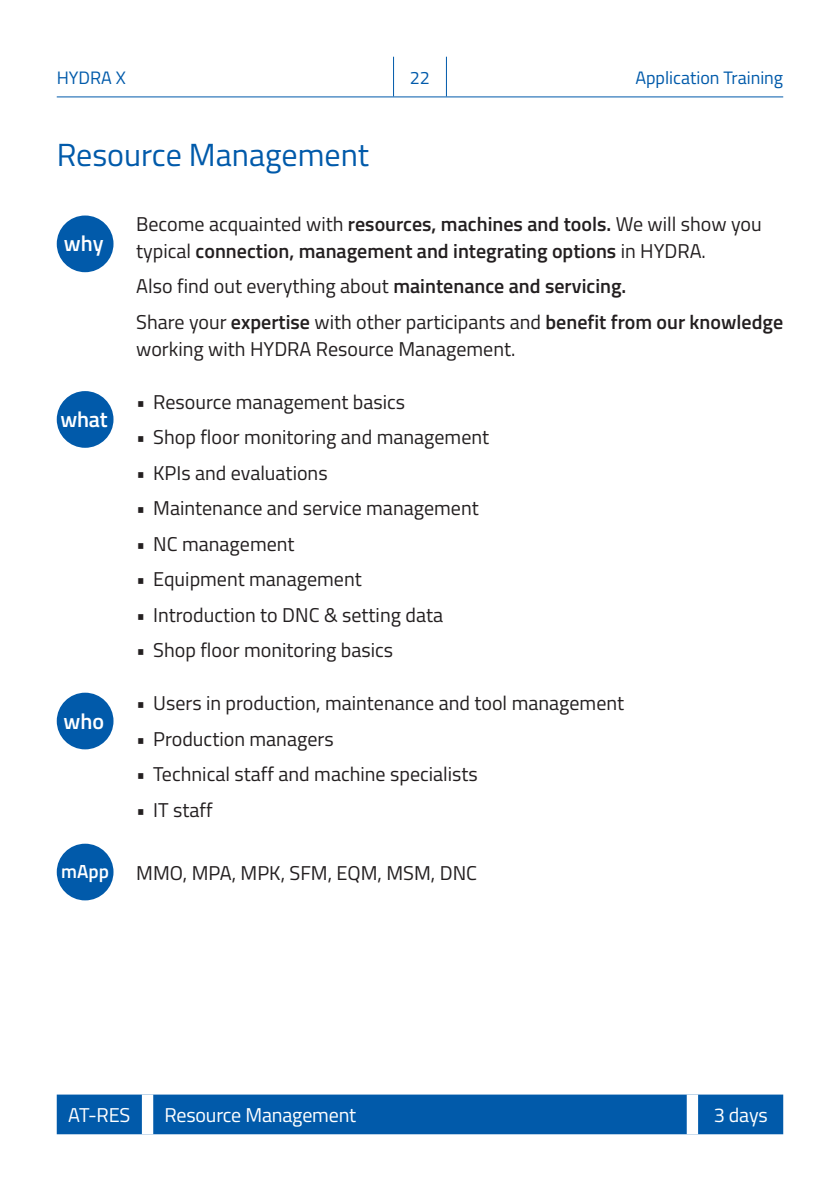
<style>
.page{position:relative;width:840px;height:1191px;background:#fff}
.page>*{position:absolute;margin:0;border:0;box-sizing:border-box;transform-origin:0 0}
.t1{font:32px "Titillium";color:#015aaa}
.t2{font:600 22px "Titillium";letter-spacing:-.005em;color:#fff}
.t3{font:20px/27px "Titillium";color:#231f20}
.t4{font:600 20px/27px "Titillium";color:#231f20}
.t5{font:20px "Titillium";letter-spacing:-.01em;color:#fff}
.t6{font:600 19px "Titillium";color:#fff}
.t7{font:18px "Titillium";color:#015aaa}
.s1{font-weight:400}
.s2{font-weight:600}
</style>
<div class="page">
<hr style="left:57px;top:96px;width:725px;height:1px;background:#015aaa">
<hr style="left:393px;top:57px;width:1px;height:39px;background:#015aaa">
<hr style="left:445px;top:57px;width:1px;height:39px;background:#015aaa">
<div style="left:57px;top:1094px;width:725px;height:40px;background:#015aaa"></div>
<div style="left:142px;top:1094px;width:11px;height:40px;background:#fff"></div>
<div style="left:686px;top:1094px;width:11px;height:40px;background:#fff"></div>
<div style="left:57px;top:215px;width:56px;height:57px;background:#015aaa;border-radius:50%"></div>
<div style="left:57px;top:391px;width:56px;height:57px;background:#015aaa;border-radius:50%"></div>
<div style="left:57px;top:692px;width:56px;height:57px;background:#015aaa;border-radius:50%"></div>
<div style="left:57px;top:843px;width:56px;height:57px;background:#015aaa;border-radius:50%"></div>
<p class="t7" style="left:57px;top:65px;width:71px">HYDRA X</p>
<p class="t7" style="left:409px;top:65px;width:22px">22</p>
<p class="t7" style="left:635px;top:65px;width:149px">Application Training</p>
<p class="t1" style="left:57px;top:131px;width:314px">Resource Management</p>
<p class="t2" style="left:64px;top:227px;width:41px">why</p>
<p class="t2" style="left:60px;top:403px;width:49px">what</p>
<p class="t2" style="left:63px;top:704px;width:42px">who</p>
<p class="t4" style="left:136px;top:209px;width:626px"><span class="s1">Become acquainted with</span> resources, machines and tools. <span class="s1">We will show you typical</span> connection, management and integrating options <span class="s1">in HYDRA.</span></p>
<p class="t3" style="left:136px;top:271px;width:491px">Also find out everything about <span class="s2">maintenance and servicing.</span></p>
<p class="t3" style="left:136px;top:307px;width:648px">Share your <span class="s2">expertise</span> with other participants and <span class="s2">benefit from our knowledge </span>working with HYDRA Resource Management.</p>
<p class="t3" style="left:136px;top:387px;width:270px">• Resource management basics</p>
<p class="t3" style="left:136px;top:422px;width:354px">• Shop floor monitoring and management</p>
<p class="t3" style="left:136px;top:458px;width:193px">• KPIs and evaluations</p>
<p class="t3" style="left:136px;top:493px;width:344px">• Maintenance and service management</p>
<p class="t3" style="left:136px;top:529px;width:160px">• NC management</p>
<p class="t3" style="left:136px;top:564px;width:227px">• Equipment management</p>
<p class="t3" style="left:136px;top:600px;width:308px">• Introduction to DNC &amp; setting data</p>
<p class="t3" style="left:136px;top:635px;width:258px">• Shop floor monitoring basics</p>
<p class="t3" style="left:136px;top:688px;width:489px">• Users in production, maintenance and tool management</p>
<p class="t3" style="left:136px;top:724px;width:199px">• Production managers</p>
<p class="t3" style="left:136px;top:759px;width:343px">• Technical staff and machine specialists</p>
<p class="t3" style="left:136px;top:795px;width:78px">• IT staff</p>
<p class="t6" style="left:61px;top:857px;width:49px">mApp</p>
<p class="t3" style="left:136px;top:858px;width:342px">MMO, MPA, MPK, SFM, EQM, MSM, DNC</p>
<p class="t5" style="left:68px;top:1100px;width:64px">AT-RES</p>
<p class="t5" style="left:164px;top:1100px;width:193px">Resource Management</p>
<p class="t5" style="left:713px;top:1100px;width:55px">3 days</p>
</div>
